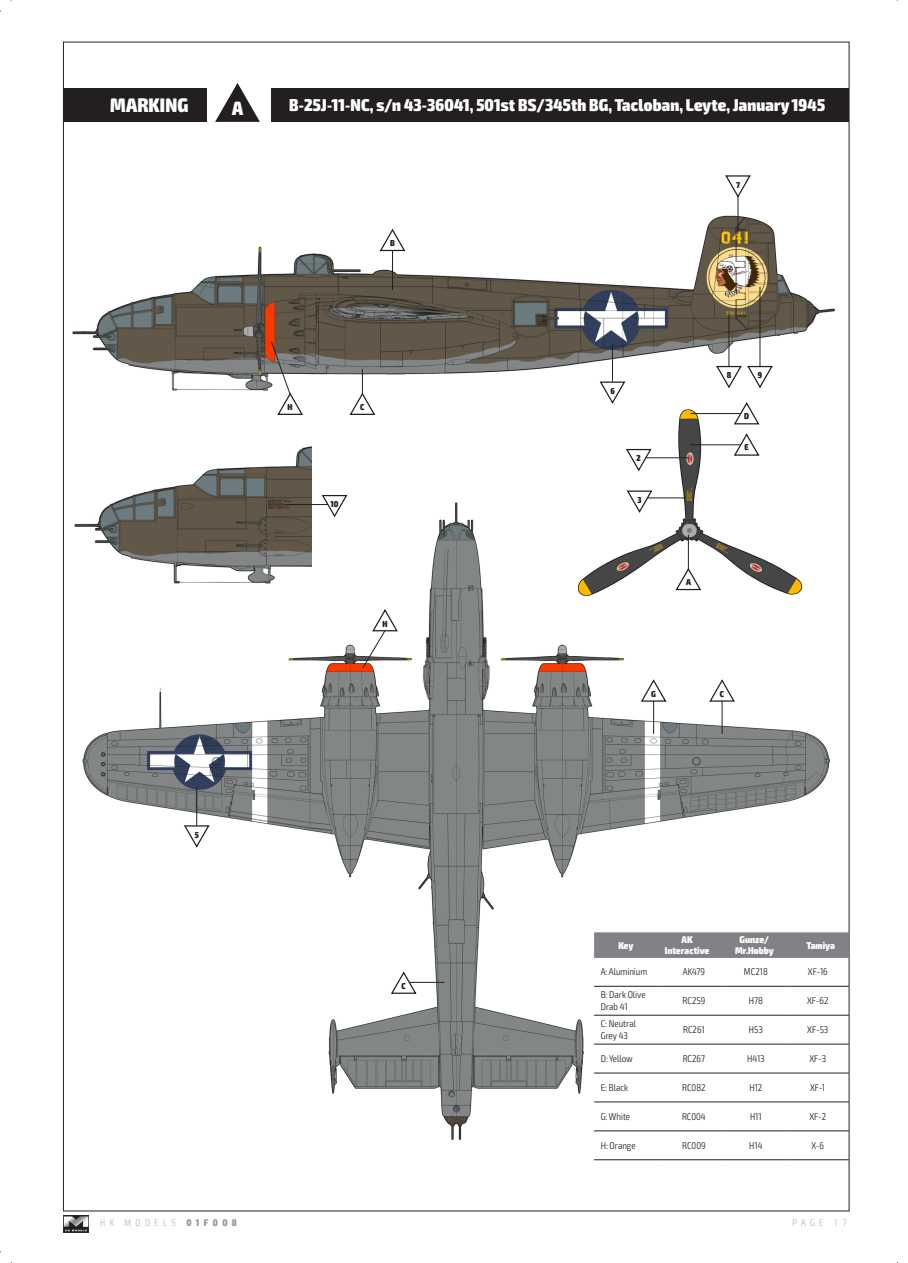
<style>
.page{position:relative;width:908px;height:1263px;background:#fff}
.page>*{position:absolute;margin:0;border:0;box-sizing:border-box;transform-origin:0 0}
.t1{font:900 condensed 19.62px "Exo 2";letter-spacing:.01em;color:#fff}
.t2{font:900 condensed 19.38px "Exo 2";color:#fff}
.t3{font:900 condensed 17.12px "Exo 2";letter-spacing:.01em;color:#fff}
.t4{font:300 condensed 9.88px/11.8px "Exo 2";color:#231f20}
.t5{font:900 condensed 9.88px/11.8px "Exo 2";color:#fff;text-align:center}
.t6{font:300 condensed 9.88px "Exo 2";color:#1e1e1e}
.t7{font:200 condensed 9.62px "Exo 2";letter-spacing:.46em;color:#949698}
.t8{font:900 condensed 8.62px "Exo 2";color:#231f20}
.s1{font-weight:800}
</style>
<div class="page">
<img style="left:64px;top:1215px;width:25px;height:17px">
<hr style="left:63px;top:1210px;width:786px;height:1px;background:#231f20">
<hr style="left:63px;top:42px;width:786px;height:1px;background:#231f20">
<hr style="left:63px;top:42px;width:1px;height:1169px;background:#231f20">
<hr style="left:848px;top:42px;width:1px;height:1169px;background:#231f20">
<svg style="left:215px;top:83px;width:45px;height:39px"></svg>
<div style="left:271px;top:88px;width:577px;height:34px;background:#231f20"></div>
<div style="left:63px;top:88px;width:143px;height:34px;background:#231f20"></div>
<img style="left:72px;top:199px;width:763px;height:192px">
<img style="left:82px;top:488px;width:750px;height:652px">
<img style="left:74px;top:446px;width:237px;height:150px">
<img style="left:549px;top:386px;width:273px;height:246px">
<svg style="left:715px;top:365px;width:58px;height:24px"></svg>
<svg style="left:725px;top:175px;width:26px;height:24px"></svg>
<svg style="left:320px;top:494px;width:28px;height:24px"></svg>
<svg style="left:598px;top:380px;width:28px;height:25px"></svg>
<svg style="left:624px;top:448px;width:28px;height:24px"></svg>
<svg style="left:625px;top:489px;width:28px;height:25px"></svg>
<svg style="left:183px;top:824px;width:27px;height:25px"></svg>
<hr style="left:728px;top:314px;width:1px;height:52px;background:#231f20">
<hr style="left:759px;top:287px;width:1px;height:79px;background:#231f20">
<hr style="left:737px;top:196px;width:1px;height:38px;background:#231f20">
<hr style="left:285px;top:504px;width:43px;height:1px;background:#231f20">
<hr style="left:612px;top:344px;width:1px;height:37px;background:#231f20">
<hr style="left:645px;top:457px;width:43px;height:1px;background:#231f20">
<hr style="left:647px;top:497px;width:38px;height:1px;background:#231f20">
<hr style="left:196px;top:787px;width:1px;height:38px;background:#231f20">
<hr style="left:690px;top:444px;width:50px;height:1px;background:#231f20">
<hr style="left:690px;top:413px;width:50px;height:1px;background:#231f20">
<hr style="left:721px;top:701px;width:1px;height:33px;background:#231f20">
<hr style="left:653px;top:701px;width:1px;height:33px;background:#231f20">
<hr style="left:688px;top:535px;width:1px;height:34px;background:#231f20">
<hr style="left:392px;top:250px;width:1px;height:40px;background:#231f20">
<hr style="left:409px;top:982px;width:35px;height:1px;background:#231f20">
<svg style="left:733px;top:432px;width:27px;height:25px"></svg>
<svg style="left:733px;top:401px;width:27px;height:24px"></svg>
<svg style="left:708px;top:678px;width:28px;height:24px"></svg>
<svg style="left:640px;top:678px;width:27px;height:24px"></svg>
<svg style="left:362px;top:607px;width:37px;height:62px"></svg>
<svg style="left:675px;top:566px;width:27px;height:25px"></svg>
<svg style="left:379px;top:227px;width:27px;height:25px"></svg>
<svg style="left:390px;top:970px;width:27px;height:25px"></svg>
<svg style="left:349px;top:369px;width:27px;height:46px"></svg>
<svg style="left:270px;top:341px;width:34px;height:74px"></svg>
<div style="left:594px;top:932px;width:255px;height:26px;background:#808285"></div>
<hr style="left:594px;top:986px;width:69px;height:1px;background:#231f20">
<hr style="left:663px;top:986px;width:61px;height:1px;background:#231f20">
<hr style="left:724px;top:986px;width:62px;height:1px;background:#231f20">
<hr style="left:786px;top:986px;width:62px;height:1px;background:#231f20">
<hr style="left:594px;top:1014px;width:69px;height:1px;background:#231f20">
<hr style="left:663px;top:1014px;width:61px;height:1px;background:#231f20">
<hr style="left:724px;top:1014px;width:62px;height:1px;background:#231f20">
<hr style="left:786px;top:1014px;width:62px;height:1px;background:#231f20">
<hr style="left:594px;top:1043px;width:69px;height:1px;background:#231f20">
<hr style="left:663px;top:1043px;width:61px;height:1px;background:#231f20">
<hr style="left:724px;top:1043px;width:62px;height:1px;background:#231f20">
<hr style="left:786px;top:1043px;width:62px;height:1px;background:#231f20">
<hr style="left:594px;top:1072px;width:69px;height:1px;background:#231f20">
<hr style="left:663px;top:1072px;width:61px;height:1px;background:#231f20">
<hr style="left:724px;top:1072px;width:62px;height:1px;background:#231f20">
<hr style="left:786px;top:1072px;width:62px;height:1px;background:#231f20">
<hr style="left:594px;top:1101px;width:69px;height:1px;background:#231f20">
<hr style="left:663px;top:1101px;width:61px;height:1px;background:#231f20">
<hr style="left:724px;top:1101px;width:62px;height:1px;background:#231f20">
<hr style="left:786px;top:1101px;width:62px;height:1px;background:#231f20">
<hr style="left:594px;top:1130px;width:69px;height:1px;background:#231f20">
<hr style="left:663px;top:1130px;width:61px;height:1px;background:#231f20">
<hr style="left:724px;top:1130px;width:62px;height:1px;background:#231f20">
<hr style="left:786px;top:1130px;width:62px;height:1px;background:#231f20">
<hr style="left:594px;top:1159px;width:69px;height:1px;background:#231f20">
<hr style="left:663px;top:1159px;width:61px;height:1px;background:#231f20">
<hr style="left:724px;top:1159px;width:62px;height:1px;background:#231f20">
<hr style="left:786px;top:1159px;width:62px;height:1px;background:#231f20">
<h1 class="t1" style="left:110px;top:98px;width:80px">MARKING</h1>
<h2 class="t2" style="left:232px;top:101px;width:12px">A</h2>
<h3 class="t3" style="left:289px;top:99px;width:537px">B-25J-11-NC, s/n 43-36041, 501st BS/345th BG, Tacloban, Leyte, January 1945</h3>
<p class="t8" style="left:195px;top:831px;width:6px">5</p>
<p class="t8" style="left:390px;top:240px;width:6px">B</p>
<p class="t8" style="left:287px;top:404px;width:7px">H</p>
<p class="t8" style="left:360px;top:404px;width:6px">C</p>
<p class="t8" style="left:330px;top:501px;width:9px">10</p>
<p class="t8" style="left:382px;top:620px;width:7px">H</p>
<p class="t8" style="left:401px;top:983px;width:6px">C</p>
<p class="t8" style="left:736px;top:181px;width:5px">7</p>
<p class="t8" style="left:610px;top:388px;width:6px">6</p>
<p class="t8" style="left:636px;top:455px;width:6px">2</p>
<p class="t8" style="left:637px;top:496px;width:6px">3</p>
<p class="t8" style="left:726px;top:372px;width:6px">8</p>
<p class="t8" style="left:757px;top:372px;width:6px">9</p>
<p class="t8" style="left:744px;top:413px;width:6px">D</p>
<p class="t8" style="left:744px;top:444px;width:6px">E</p>
<p class="t8" style="left:686px;top:579px;width:6px">A</p>
<p class="t8" style="left:651px;top:691px;width:6px">G</p>
<p class="t8" style="left:720px;top:691px;width:6px">C</p>
<p class="t5" style="left:618px;top:940px;width:16px">Key</p>
<p class="t5" style="left:664px;top:934px;width:46px">AK<br>Interactive</p>
<p class="t5" style="left:735px;top:934px;width:40px">Gunze/<br>Mr.Hobby</p>
<p class="t5" style="left:806px;top:940px;width:30px">Tamiya</p>
<p class="t4" style="left:600px;top:966px;width:48px">A: Aluminium</p>
<p class="t4" style="left:682px;top:966px;width:24px">AK479</p>
<p class="t4" style="left:744px;top:966px;width:25px">MC218</p>
<p class="t4" style="left:807px;top:966px;width:21px">XF-16</p>
<p class="t4" style="left:600px;top:990px;width:46px">B: Dark Olive<br>Drab 41</p>
<p class="t4" style="left:682px;top:995px;width:24px">RC259</p>
<p class="t4" style="left:748px;top:995px;width:16px">H78</p>
<p class="t4" style="left:807px;top:995px;width:23px">XF-62</p>
<p class="t4" style="left:600px;top:1018px;width:37px">C: Neutral<br>Grey 43</p>
<p class="t4" style="left:683px;top:1024px;width:23px">RC261</p>
<p class="t4" style="left:749px;top:1024px;width:15px">H53</p>
<p class="t6" style="left:807px;top:1026px;width:23px">XF-53</p>
<p class="t4" style="left:600px;top:1053px;width:34px">D: Yellow</p>
<p class="t4" style="left:682px;top:1053px;width:24px">RC267</p>
<p class="t4" style="left:747px;top:1053px;width:19px">H413</p>
<p class="t4" style="left:809px;top:1053px;width:18px">XF-3</p>
<p class="t4" style="left:600px;top:1082px;width:29px">E: Black</p>
<p class="t4" style="left:682px;top:1082px;width:25px">RC082</p>
<p class="t4" style="left:749px;top:1082px;width:14px">H12</p>
<p class="t4" style="left:810px;top:1082px;width:17px">XF-1</p>
<p class="t4" style="left:600px;top:1111px;width:31px">G: White</p>
<p class="t4" style="left:682px;top:1111px;width:25px">RC004</p>
<p class="t4" style="left:750px;top:1111px;width:13px">H11</p>
<p class="t4" style="left:809px;top:1111px;width:18px">XF-2</p>
<p class="t4" style="left:600px;top:1140px;width:36px">H: Orange</p>
<p class="t4" style="left:682px;top:1140px;width:25px">RC009</p>
<p class="t4" style="left:749px;top:1140px;width:15px">H14</p>
<p class="t6" style="left:811px;top:1141px;width:14px">X-6</p>
<p class="t7" style="left:100px;top:1219px;width:138px">HK MODELS <span class="s1">01F008</span></p>
<p class="t7" style="left:792px;top:1219px;width:55px">PAGE 1 7</p>
</div>
